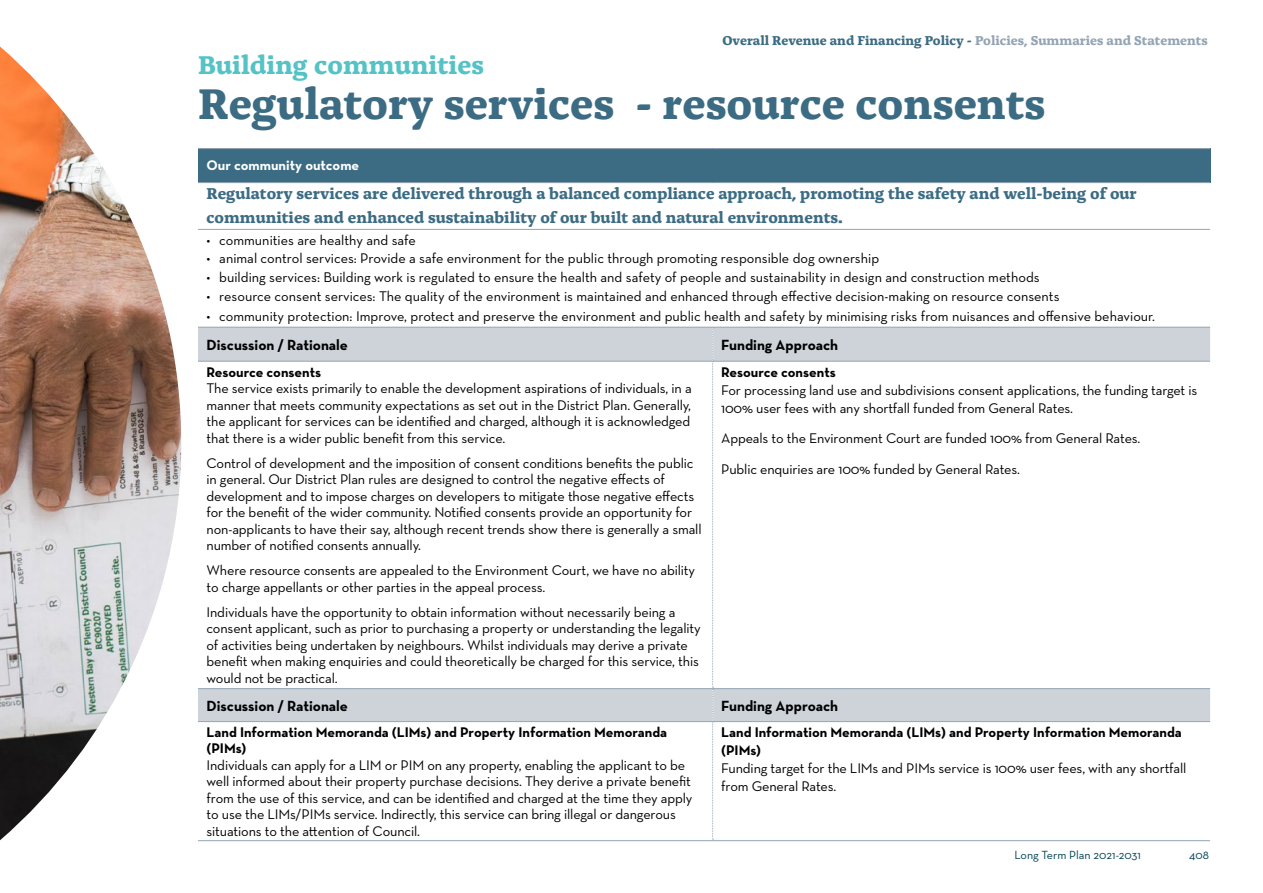
<style>
.page{position:relative;width:1263px;height:893px;background:#fff}
.page>*{position:absolute;margin:0;border:0;box-sizing:border-box;transform-origin:0 0}
.Body_Copy{font:700 45px "Alda OTCEV";color:#3c6c83}
.Body_Copy-2{font:700 27px "Alda OTCEV";color:#55c3c5}
.C5_Third_heading{font:700 16.5px/24px "Alda OTCEV";color:#3c6c83}
.t1{font:700 15px "Neutraface Text";color:#000}
.Body_Copy-3{font:14.25px/16.5px "Neutraface Text";letter-spacing:-.01em;color:#000}
.Body_Copy-4{font:700 14.25px/16.5px "Neutraface Text";color:#000}
.Body_Copy-5{font:700 14.25px "Neutraface Text";color:#fff}
.t2{font:700 13.5px "Alda OTCEV";color:#3c6c83}
.t3{font:12px "Neutraface Text";color:#004251}
.s1{color:#94a4b4}
.s2{font-size:18px}
</style>
<div class="page">
<div style="left:198px;top:149px;width:1012px;height:34px;background:#3c6c83"></div>
<svg style="left:198px;top:328px;width:1012px;height:393px"></svg>
<hr style="left:198px;top:148px;width:515px;height:1px;background:#94a4b4">
<hr style="left:713px;top:148px;width:497px;height:1px;background:#94a4b4">
<hr style="left:198px;top:361px;width:514px;height:1px;background:#94a4b4">
<hr style="left:713px;top:361px;width:497px;height:1px;background:#94a4b4">
<hr style="left:198px;top:721px;width:514px;height:1px;background:#94a4b4">
<hr style="left:713px;top:721px;width:497px;height:1px;background:#94a4b4">
<hr style="left:198px;top:840px;width:515px;height:1px;background:#94a4b4">
<hr style="left:713px;top:840px;width:497px;height:1px;background:#94a4b4">
<svg style="left:712px;top:328px;width:2px;height:512px"></svg>
<hr style="left:198px;top:182px;width:515px;height:1px;background:#94a4b4">
<hr style="left:713px;top:182px;width:497px;height:1px;background:#94a4b4">
<hr style="left:198px;top:229px;width:515px;height:1px;background:#94a4b4">
<hr style="left:713px;top:229px;width:497px;height:1px;background:#94a4b4">
<hr style="left:198px;top:327px;width:515px;height:1px;background:#94a4b4">
<hr style="left:713px;top:327px;width:497px;height:1px;background:#94a4b4">
<hr style="left:198px;top:688px;width:515px;height:1px;background:#94a4b4">
<hr style="left:713px;top:688px;width:497px;height:1px;background:#94a4b4">
<img style="left:0;top:46px;width:181px;height:794px">
<p class="t2" style="left:722px;top:30px;width:487px">Overall Revenue and Financing Policy - <span class="s1">Policies, Summaries and Statements</span></p>
<p class="Body_Copy-2" style="left:198px;top:44px;width:287px">Building communities</p>
<p class="Body_Copy" style="left:198px;top:68px;width:849px">Regulatory services - resource consents</p>
<p class="Body_Copy-5" style="left:207px;top:156px;width:154px">Our community outcome</p>
<p class="C5_Third_heading" style="left:207px;top:180px;width:932px">Regulatory services are delivered through a balanced compliance approach, promoting the safety and well-being of our communities and enhanced sustainability of our built and natural environments<span class="s2">.</span></p>
<p class="Body_Copy-3" style="left:207px;top:231px;width:211px">• communities are healthy and safe</p>
<p class="Body_Copy-3" style="left:207px;top:250px;width:674px">• animal control services: Provide a safe environment for the public through promoting responsible dog ownership</p>
<p class="Body_Copy-3" style="left:207px;top:269px;width:835px">• building services: Building work is regulated to ensure the health and safety of people and sustainability in design and construction methods</p>
<p class="Body_Copy-3" style="left:207px;top:287px;width:854px">• resource consent services: The quality of the environment is maintained and enhanced through effective decision-making on resource consents</p>
<p class="Body_Copy-3" style="left:207px;top:307px;width:950px">• community protection: Improve, protect and preserve the environment and public health and safety by minimising risks from nuisances and offensive behaviour.</p>
<p class="t1" style="left:207px;top:335px;width:143px">Discussion / Rationale</p>
<p class="t1" style="left:721px;top:335px;width:119px">Funding Approach</p>
<p class="Body_Copy-4" style="left:207px;top:363px;width:116px">Resource consents</p>
<p class="Body_Copy-3" style="left:207px;top:380px;width:487px;text-align:justify">The service exists primarily to enable the development aspirations of individuals, in a manner that meets community expectations as set out in the District Plan. Generally, the applicant for services can be identified and charged, although it is acknowledged that there is a wider public benefit from this service.</p>
<p class="Body_Copy-3" style="left:207px;top:454px;width:497px">Control of development and the imposition of consent conditions benefits the public in general. Our District Plan rules are designed to control the negative effects of development and to impose charges on developers to mitigate those negative effects for the benefit of the wider community. Notified consents provide an opportunity for non-applicants to have their say, although recent trends show there is generally a small number of notified consents annually.</p>
<p class="Body_Copy-3" style="left:207px;top:562px;width:490px">Where resource consents are appealed to the Environment Court, we have no ability to charge appellants or other parties in the appeal process.</p>
<p class="Body_Copy-3" style="left:207px;top:603px;width:496px">Individuals have the opportunity to obtain information without necessarily being a consent applicant, such as prior to purchasing a property or understanding the legality of activities being undertaken by neighbours. Whilst individuals may derive a private benefit when making enquiries and could theoretically be charged for this service, this would not be practical.</p>
<p class="Body_Copy-4" style="left:721px;top:363px;width:116px">Resource consents</p>
<p class="Body_Copy-3" style="left:721px;top:380px;width:478px;line-height:18px">For processing land use and subdivisions consent applications, the funding target is<br>100% user fees with any shortfall funded from General Rates.</p>
<p class="Body_Copy-3" style="left:721px;top:430px;width:421px">Appeals to the Environment Court are funded 100% from General Rates.</p>
<p class="Body_Copy-3" style="left:721px;top:461px;width:300px">Public enquiries are 100% funded by General Rates.</p>
<p class="t1" style="left:207px;top:696px;width:143px">Discussion / Rationale</p>
<p class="t1" style="left:721px;top:696px;width:119px">Funding Approach</p>
<p class="Body_Copy-4" style="left:207px;top:724px;width:462px">Land Information Memoranda (LIMs) and Property Information Memoranda (PIMs)</p>
<p class="Body_Copy-3" style="left:207px;top:757px;width:487px">Individuals can apply for a LIM or PIM on any property, enabling the applicant to be well informed about their property purchase decisions. They derive a private benefit from the use of this service, and can be identified and charged at the time they apply to use the LIMs/PIMs service. Indirectly, this service can bring illegal or dangerous situations to the attention of Council.</p>
<p class="Body_Copy-4" style="left:721px;top:723px;width:462px;line-height:18px">Land Information Memoranda (LIMs) and Property Information Memoranda (PIMs)</p>
<p class="Body_Copy-3" style="left:721px;top:759px;width:467px;line-height:18px">Funding target for the LIMs and PIMs service is 100% user fees, with any shortfall from General Rates.</p>
<p class="t3" style="left:1014px;top:847px;width:128px">Long Term Plan 2021-2031</p>
<p class="t3" style="left:1189px;top:847px;width:21px">408</p>
</div>
